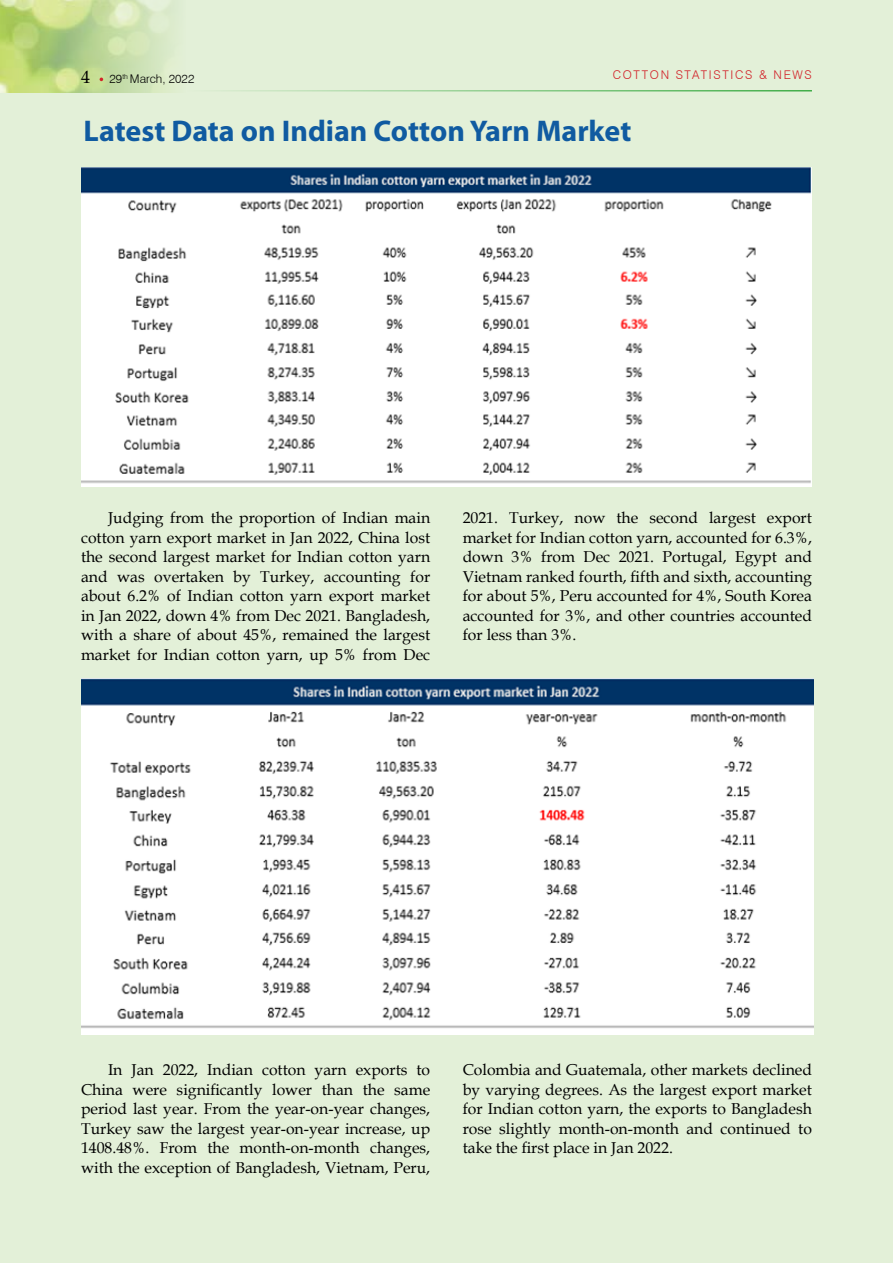
<style>
.page{position:relative;width:893px;height:1263px;background:#e3f0d8}
.page>*{position:absolute;margin:0;border:0;box-sizing:border-box;transform-origin:0 0}
.t1{font:700 30px "Myriad Pro";color:#105ba1}
.t2{font:18px "Book Antiqua";color:#000}
.t3{font:15.75px/19.5px "Book Antiqua";color:#000;text-align:justify}
.t4{font:300 12px "Swiss 721 BT";letter-spacing:.14em;color:#d2232a}
.t5{font:300 12px "Swiss 721 BT";color:#000}
</style>
<div class="page">
<img style="left:0;top:0;width:175px;height:93px">
<hr style="left:186px;top:90px;width:626px;height:2px;background:#41ad49">
<img style="left:81px;top:167px;width:731px;height:319px">
<img style="left:81px;top:679px;width:732px;height:356px">
<p class="t2" style="left:81px;top:64px;width:10px">4</p>
<p class="t4" style="left:613px;top:67px;width:132px">COTTON STATISTICS</p>
<p class="t4" style="left:759px;top:67px;width:53px">&amp; N EWS</p>
<p class="t5" style="left:110px;top:71px;width:86px">29<sup>TH</sup> MARCH, 2022</p>
<h1 class="t1" style="left:84px;top:112px;width:549px">Latest Data on Indian Cotton Yarn Market</h1>
<p class="t3" style="left:81px;top:508px;width:351px;text-indent:27px">Judging from the proportion of Indian main cotton yarn export market in Jan 2022, China lost the second largest market for Indian cotton yarn and was overtaken by Turkey, accounting for about 6.2% of Indian cotton yarn export market in Jan 2022, down 4% from Dec 2021. Bangladesh, with a share of about 45%, remained the largest market for Indian cotton yarn, up 5% from Dec</p>
<p class="t3" style="left:463px;top:508px;width:351px">2021. Turkey, now the second largest export market for Indian cotton yarn, accounted for 6.3%, down 3% from Dec 2021. Portugal, Egypt and Vietnam ranked fourth, fifth and sixth, accounting for about 5%, Peru accounted for 4%, South Korea accounted for 3%, and other countries accounted for less than 3%.</p>
<p class="t3" style="left:81px;top:1060px;width:351px;text-indent:27px">In Jan 2022, Indian cotton yarn exports to China were significantly lower than the same period last year. From the year-on-year changes, Turkey saw the largest year-on-year increase, up 1408.48%. From the month-on-month changes, with the exception of Bangladesh, Vietnam, Peru,</p>
<p class="t3" style="left:463px;top:1060px;width:351px">Colombia and Guatemala, other markets declined by varying degrees. As the largest export market for Indian cotton yarn, the exports to Bangladesh rose slightly month-on-month and continued to take the first place in Jan 2022.</p>
</div>
